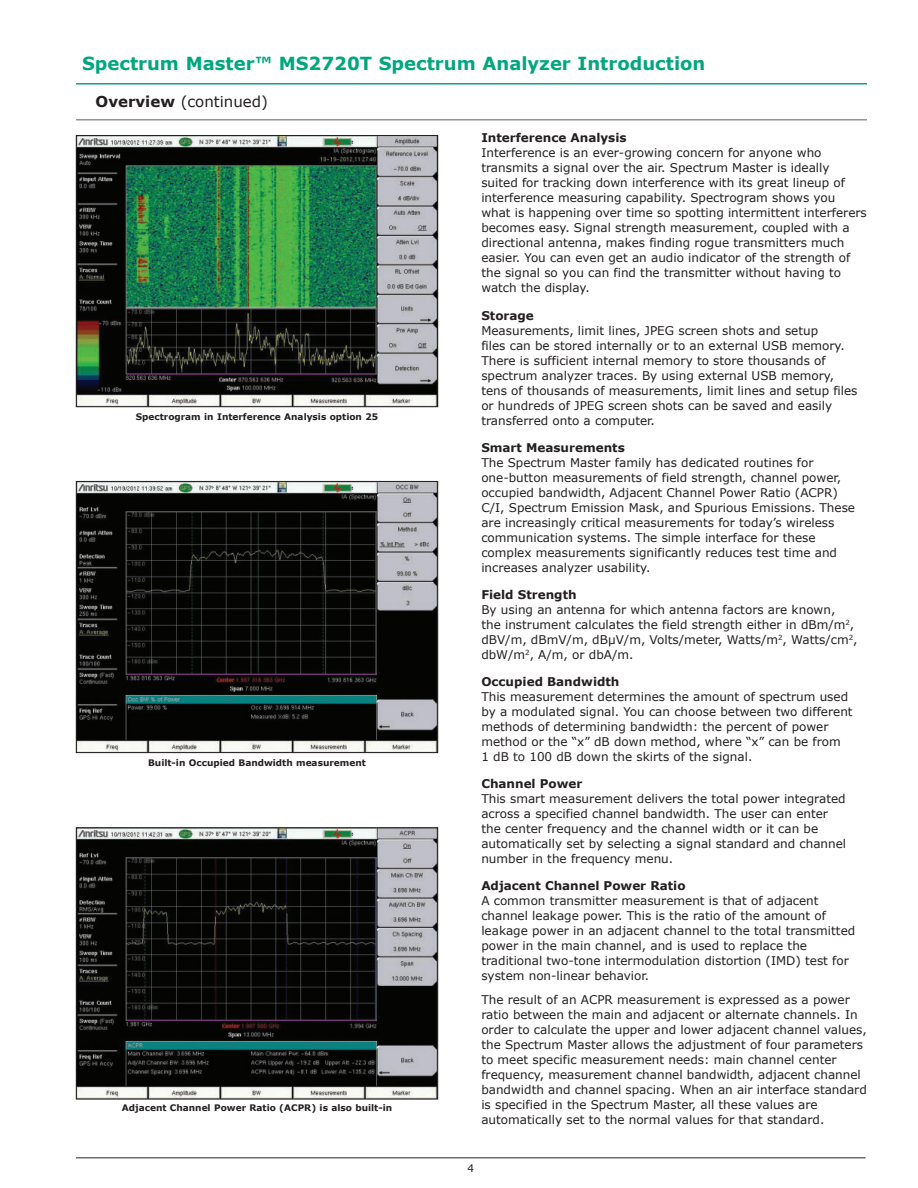
<style>
.page{position:relative;width:918px;height:1188px;background:#fff}
.page>*{position:absolute;margin:0;border:0;box-sizing:border-box;transform-origin:0 0}
.t1{font:700 18px "Verdana";color:#00a77e}
.t2{font:15px "Verdana";color:#231f20}
.t3{font:12px/15px "Verdana";color:#231f20}
.t4{font:700 12px "Verdana";color:#231f20}
.t5{font:10.5px "Verdana";color:#231f20}
.t6{font:700 9px "Verdana";color:#231f20}
.s1{font-weight:700}
</style>
<div class="page">
<hr style="left:76px;top:1157px;width:790px;height:2px;background:#6d6e71">
<hr style="left:76px;top:119px;width:791px;height:2px;background:#939598">
<hr style="left:76px;top:83px;width:791px;height:2px;background:#00a77e">
<img style="left:78px;top:137px;width:358px;height:268px">
<div style="left:76px;top:135px;width:362px;height:272px;border:1px solid #231f20"></div>
<img style="left:78px;top:483px;width:358px;height:268px">
<div style="left:76px;top:481px;width:362px;height:272px;border:1px solid #231f20"></div>
<img style="left:78px;top:830px;width:358px;height:267px">
<div style="left:76px;top:828px;width:362px;height:271px;border:1px solid #231f20"></div>
<h1 class="t1" style="left:82px;top:56px;width:625px">Spectrum Master™ MS2720T Spectrum Analyzer Introduction</h1>
<p class="t2" style="left:96px;top:96px;width:174px"><span class="s1">Overview</span> (continued)</p>
<p class="t4" style="left:481px;top:133px;width:147px">Interference Analysis</p>
<p class="t3" style="left:481px;top:147px;width:387px">Interference is an ever-growing concern for anyone who transmits a signal over the air. Spectrum Master is ideally suited for tracking down interference with its great lineup of interference measuring capability. Spectrogram shows you what is happening over time so spotting intermittent interferers becomes easy. Signal strength measurement, coupled with a directional antenna, makes finding rogue transmitters much easier. You can even get an audio indicator of the strength of the signal so you can find the transmitter without having to watch the display.</p>
<p class="t4" style="left:481px;top:310px;width:54px">Storage</p>
<p class="t3" style="left:481px;top:324px;width:378px">Measurements, limit lines, JPEG screen shots and setup<br>files can be stored internally or to an external USB memory.<br>There is sufficient internal memory to store thousands of spectrum analyzer traces. By using external USB memory, tens of thousands of measurements, limit lines and setup files or hundreds of JPEG screen shots can be saved and easily transferred onto a computer.</p>
<p class="t4" style="left:481px;top:443px;width:145px">Smart Measurements</p>
<p class="t3" style="left:481px;top:456px;width:375px">The Spectrum Master family has dedicated routines for one-button measurements of field strength, channel power, occupied bandwidth, Adjacent Channel Power Ratio (ACPR)<br>C/I, Spectrum Emission Mask, and Spurious Emissions. These are increasingly critical measurements for today’s wireless communication systems. The simple interface for these complex measurements significantly reduces test time and increases analyzer usability.</p>
<p class="t4" style="left:481px;top:590px;width:97px">Field Strength</p>
<p class="t3" style="left:481px;top:603px;width:378px">By using an antenna for which antenna factors are known, the instrument calculates the field strength either in dBm/m<sup>2</sup>, dBV/m, dBmV/m, dBµV/m, Volts/meter, Watts/m<sup>2</sup>, Watts/cm<sup>2</sup>, dbW/m<sup>2</sup>, A/m, or dbA/m.</p>
<p class="t4" style="left:481px;top:677px;width:140px">Occupied Bandwidth</p>
<p class="t3" style="left:481px;top:690px;width:373px">This measurement determines the amount of spectrum used by a modulated signal. You can choose between two different methods of determining bandwidth: the percent of power method or the “x” dB down method, where “x” can be from<br>1 dB to 100 dB down the skirts of the signal.</p>
<p class="t4" style="left:481px;top:779px;width:103px">Channel Power</p>
<p class="t3" style="left:481px;top:792px;width:366px">This smart measurement delivers the total power integrated across a specified channel bandwidth. The user can enter the center frequency and the channel width or it can be automatically set by selecting a signal standard and channel number in the frequency menu.</p>
<p class="t4" style="left:481px;top:881px;width:206px">Adjacent Channel Power Ratio</p>
<p class="t3" style="left:481px;top:894px;width:375px">A common transmitter measurement is that of adjacent channel leakage power. This is the ratio of the amount of leakage power in an adjacent channel to the total transmitted power in the main channel, and is used to replace the traditional two-tone intermodulation distortion (IMD) test for system non-linear behavior.</p>
<p class="t3" style="left:481px;top:993px;width:387px">The result of an ACPR measurement is expressed as a power ratio between the main and adjacent or alternate channels. In order to calculate the upper and lower adjacent channel values, the Spectrum Master allows the adjustment of four parameters to meet specific measurement needs: main channel center frequency, measurement channel bandwidth, adjacent channel bandwidth and channel spacing. When an air interface standard is specified in the Spectrum Master, all these values are automatically set to the normal values for that standard.</p>
<p class="t6" style="left:136px;top:414px;width:244px">Spectrogram in Interference Analysis option 25</p>
<p class="t6" style="left:148px;top:759px;width:219px">Built-in Occupied Bandwidth measurement</p>
<p class="t6" style="left:122px;top:1105px;width:272px">Adjacent Channel Power Ratio (ACPR) is also built-in</p>
<p class="t5" style="left:467px;top:1164px;width:8px">4</p>
</div>
